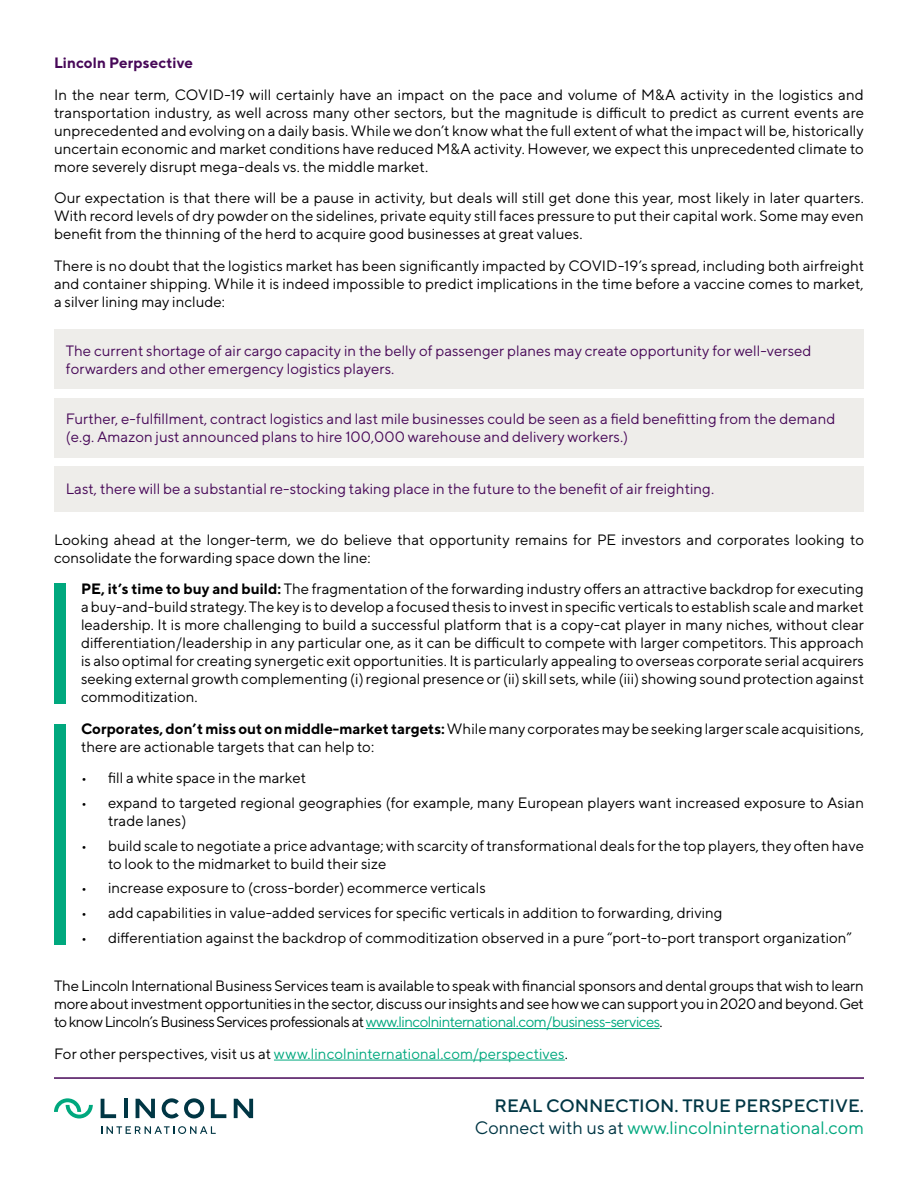
<style>
.page{position:relative;width:918px;height:1188px;background:#fff}
.page>*{position:absolute;margin:0;border:0;box-sizing:border-box;transform-origin:0 0}
.t1{font:500 18px/21.6px "TT Norms";color:#003644;text-align:right}
.t2{font:15px/18px "TT Norms";color:#000;text-align:justify}
.t3{font:15px/18px "TT Norms";color:#470858}
.t4{font:15px "TT Norms";letter-spacing:.005em;color:#00a87e}
.t5{font:700 15px "TT Norms";letter-spacing:.005em;color:#470858}
.s1{font-weight:700}
.s2{color:#00a87e}
.s3{color:#000}
.s4{font-weight:400}
.s5{font-weight:400;color:#00a87e}
</style>
<div class="page">
<hr style="left:124px;top:1099px;width:4px;height:19px;background:#003644">
<svg style="left:136px;top:1099px;width:19px;height:19px"></svg>
<svg style="left:101px;top:1099px;width:15px;height:19px"></svg>
<svg style="left:234px;top:1099px;width:19px;height:19px"></svg>
<svg style="left:211px;top:1099px;width:15px;height:19px"></svg>
<svg style="left:162px;top:1098px;width:42px;height:20px"></svg>
<svg style="left:54px;top:1098px;width:39px;height:20px"></svg>
<svg style="left:101px;top:1126px;width:115px;height:8px"></svg>
<hr style="left:54px;top:1077px;width:810px;height:2px;background:#470858">
<div style="left:54px;top:330px;width:810px;height:59px;background:#eeedea"></div>
<div style="left:54px;top:398px;width:810px;height:59px;background:#eeedea"></div>
<div style="left:54px;top:466px;width:810px;height:46px;background:#eeedea"></div>
<div style="left:54px;top:583px;width:12px;height:121px;background:#00a87e"></div>
<div style="left:54px;top:724px;width:12px;height:220px;background:#00a87e"></div>
<hr style="left:366px;top:1028px;width:294px;height:1px;background:#00a87e">
<hr style="left:274px;top:1060px;width:291px;height:1px;background:#00a87e">
<p class="t5" style="left:54px;top:54px;width:141px">Lincoln Perpsective</p>
<p class="t2" style="left:54px;top:85px;width:812px">In the near term, COVID-19 will certainly have an impact on the pace and volume of M&amp;A activity in the logistics and transportation industry, as well across many other sectors, but the magnitude is difficult to predict as current events are unprecedented and evolving on a daily basis. While we don’t know what the full extent of what the impact will be, historically uncertain economic and market conditions have reduced M&amp;A activity. However, we expect this unprecedented climate to more severely disrupt mega-deals vs. the middle market.</p>
<p class="t2" style="left:54px;top:189px;width:812px">Our expectation is that there will be a pause in activity, but deals will still get done this year, most likely in later quarters.<br>With record levels of dry powder on the sidelines, private equity still faces pressure to put their capital work. Some may even benefit from the thinning of the herd to acquire good businesses at great values.</p>
<p class="t2" style="left:54px;top:256px;width:812px">There is no doubt that the logistics market has been significantly impacted by COVID-19’s spread, including both airfreight and container shipping. While it is indeed impossible to predict implications in the time before a vaccine comes to market, a silver lining may include:</p>
<p class="t3" style="left:66px;top:341px;width:747px">The current shortage of air cargo capacity in the belly of passenger planes may create opportunity for well-versed forwarders and other emergency logistics players.</p>
<p class="t3" style="left:66px;top:409px;width:771px">Further, e-fulfillment, contract logistics and last mile businesses could be seen as a field benefitting from the demand (e.g. Amazon just announced plans to hire 100,000 warehouse and delivery workers.)</p>
<p class="t3" style="left:66px;top:479px;width:650px">Last, there will be a substantial re-stocking taking place in the future to the benefit of air freighting.</p>
<p class="t2" style="left:54px;top:530px;width:812px">Looking ahead at the longer-term, we do believe that opportunity remains for PE investors and corporates looking to consolidate the forwarding space down the line:</p>
<p class="t2" style="left:81px;top:579px;width:785px"><span class="s1">PE, it’s time to buy and build:</span> The fragmentation of the forwarding industry offers an attractive backdrop for executing a buy-and-build strategy. The key is to develop a focused thesis to invest in specific verticals to establish scale and market leadership. It is more challenging to build a successful platform that is a copy-cat player in many niches, without clear differentiation/leadership in any particular one, as it can be difficult to compete with larger competitors. This approach is also optimal for creating synergetic exit opportunities. It is particularly appealing to overseas corporate serial acquirers seeking external growth complementing (i) regional presence or (ii) skill sets, while (iii) showing sound protection against commoditization.</p>
<p class="t2" style="left:81px;top:719px;width:784px"><span class="s1">Corporates, don’t miss out on middle-market targets:</span> While many corporates may be seeking larger scale acquisitions, there are actionable targets that can help to:</p>
<p class="t2" style="left:81px;top:768px;width:227px">• fill a white space in the market</p>
<p class="t2" style="left:108px;top:793px;width:758px;text-indent:-27px">• expand to targeted regional geographies (for example, many European players want increased exposure to Asian trade lanes)</p>
<p class="t2" style="left:108px;top:836px;width:758px;text-indent:-27px">• build scale to negotiate a price advantage; with scarcity of transformational deals for the top players, they often have to look to the midmarket to build their size</p>
<p class="t2" style="left:81px;top:879px;width:406px">• increase exposure to (cross-border) ecommerce verticals</p>
<p class="t2" style="left:81px;top:903px;width:643px">• add capabilities in value-added services for specific verticals in addition to forwarding, driving</p>
<p class="t2" style="left:81px;top:928px;width:773px">• differentiation against the backdrop of commoditization observed in a pure “port-to-port transport organization”</p>
<p class="t2" style="left:54px;top:976px;width:812px">The Lincoln International Business Services team is available to speak with financial sponsors and dental groups that wish to learn more about investment opportunities in the sector, discuss our insights and see how we can support you in 2020 and beyond. Get to know Lincoln’s Business Services professionals at <span class="s2">www.lincolninternational.com/business-services</span>.</p>
<p class="t4" style="left:54px;top:1044px;width:515px"><span class="s3">For other perspectives, visit us at</span> www.lincolninternational.com/perspectives<span class="s3">.</span></p>
<p class="t1" style="left:475px;top:1095px;width:391px">REAL CONNECTION. TRUE PERSPECTIVE.<br><span class="s4">Connect with us at</span> <span class="s5">www.lincolninternational.com</span></p>
</div>
